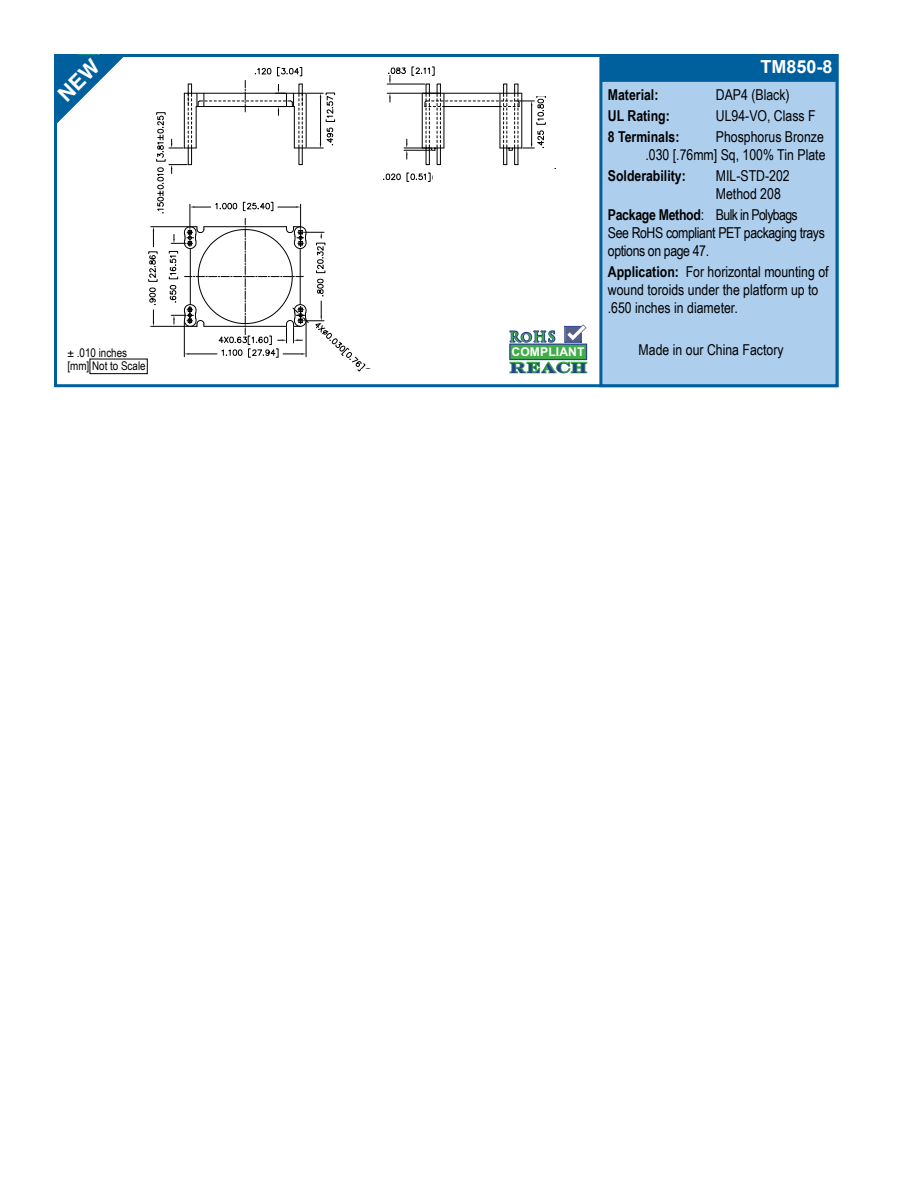
<style>
.page{position:relative;width:918px;height:1188px;background:#fff}
.page>*{position:absolute;margin:0;border:0;box-sizing:border-box;transform-origin:0 0}
.t1{font:700 18px "Arial";color:#fff}
.t2{font:15px/18px "Arial Narrow";color:#000}
.t3{font:15px/18px "Arial Narrow";letter-spacing:-.025em;color:#000}
.t4{font:700 15px "Arial Narrow";color:#000}
.t5{font:700 14.55px "Engravers";letter-spacing:.055em;color:#25408f}
.t6{font:700 13.8px "Trajan Pro";color:#41ad49}
.t7{font:700 12.15px "Arial";letter-spacing:.01em;color:#fff}
.t8{font:12px "Arial Narrow";color:#000}
.s1{font-weight:700}
</style>
<div class="page">
<div style="left:599px;top:54px;width:239px;height:333px;background:#adceed;border:3px solid #00609d"></div>
<div style="left:600px;top:55px;width:237px;height:27px;background:#00609d;border:2px solid #00609d"></div>
<svg style="left:89px;top:54px;width:467px;height:321px"></svg>
<svg style="left:147px;top:64px;width:227px;height:311px"></svg>
<div style="left:150px;top:84px;width:19px;height:16px;background:#fff"></div>
<div style="left:235px;top:63px;width:19px;height:16px;background:#fff"></div>
<div style="left:233px;top:184px;width:19px;height:16px;background:#fff"></div>
<div style="left:145px;top:329px;width:37px;height:16px;background:#fff"></div>
<div style="left:328px;top:259px;width:19px;height:16px;background:#fff"></div>
<div style="left:320px;top:160px;width:18px;height:16px;background:#fff"></div>
<div style="left:239px;top:359px;width:18px;height:16px;background:#fff"></div>
<div style="left:362px;top:369px;width:17px;height:13px;background:#fff"></div>
<div style="left:437px;top:63px;width:19px;height:16px;background:#fff"></div>
<div style="left:193px;top:331px;width:19px;height:16px;background:#fff"></div>
<svg style="left:383px;top:64px;width:205px;height:324px"></svg>
<svg style="left:54px;top:54px;width:74px;height:73px"></svg>
<p class="t1" style="left:760px;top:55px;width:74px">TM850-8</p>
<p class="t6" style="left:509px;top:328px;width:48px">RoHS</p>
<p class="t4" style="left:608px;top:84px;width:52px">Material:</p>
<p class="t2" style="left:716px;top:85px;width:75px">DAP4 (Black)</p>
<p class="t4" style="left:608px;top:105px;width:63px">UL Rating:</p>
<p class="t2" style="left:716px;top:106px;width:101px">UL94-VO, Class F</p>
<p class="t4" style="left:608px;top:126px;width:73px">8 Terminals:</p>
<p class="t2" style="left:645px;top:127px;width:182px;text-align:right">Phosphorus Bronze<br>.030 [.76mm] Sq, 100% Tin Plate</p>
<p class="t4" style="left:608px;top:165px;width:79px">Solderability:</p>
<p class="t2" style="left:716px;top:166px;width:75px">MIL-STD-202<br>Method 208</p>
<p class="t3" style="left:608px;top:205px;width:218px"><span class="s1">Package Method</span>: Bulk in Polybags<br>See RoHS compliant PET packaging trays options on page 47.</p>
<p class="t2" style="left:608px;top:262px;width:222px"><span class="s1">Application:</span> For horizontal mounting of wound toroids under the platform up to .650 inches in diameter.</p>
<p class="t8" style="left:68px;top:344px;width:61px">± .010 inches</p>
<p class="t2" style="left:639px;top:340px;width:146px">Made in our China Factory</p>
<p class="t8" style="left:68px;top:357px;width:80px">[mm] Not to Scale</p>
<p class="t7" style="left:512px;top:344px;width:75px">COMPLIANT</p>
<p class="t5" style="left:509px;top:359px;width:79px">REACH</p>
</div>
